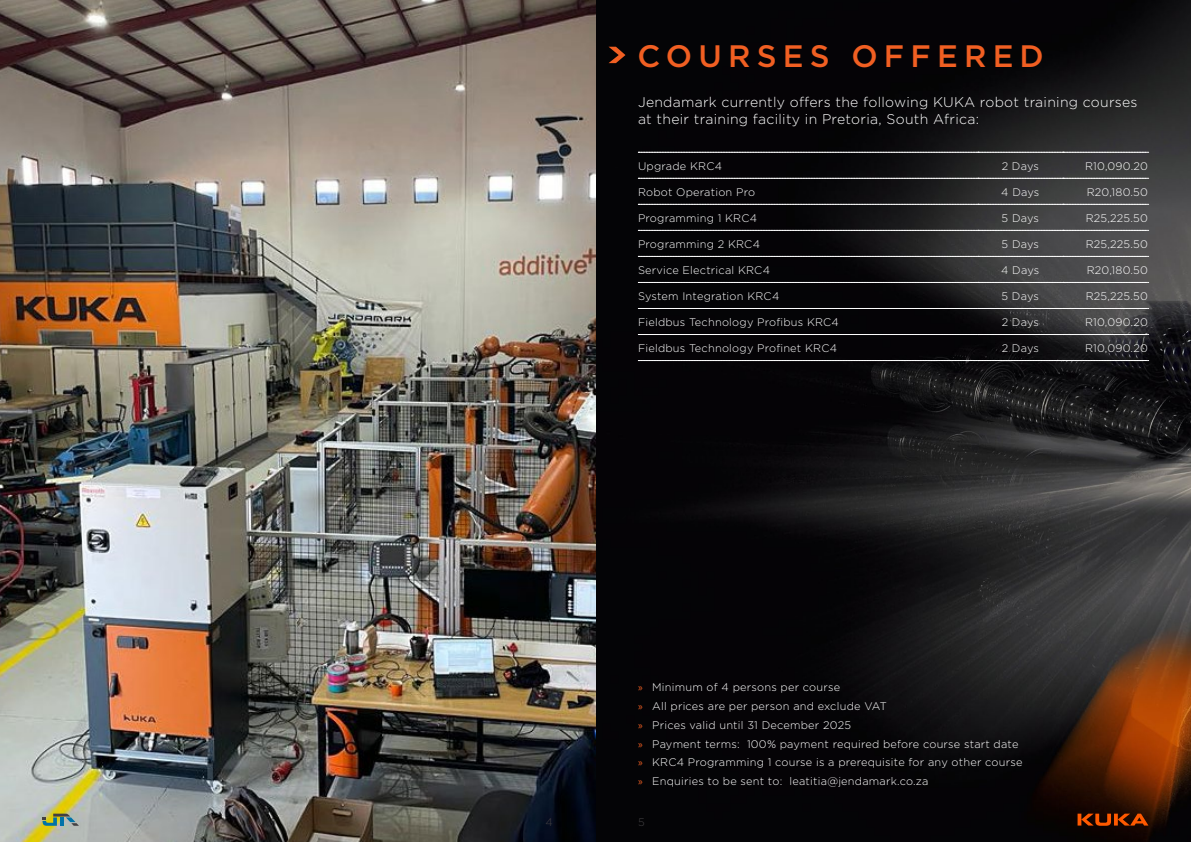
<style>
.page{position:relative;width:1191px;height:842px;background:#fff}
.page>*{position:absolute;margin:0;border:0;box-sizing:border-box;transform-origin:0 0}
.t1{font:500 31px "Gotham";letter-spacing:.2em;color:#f15f22}
.t2{font:300 14px/16.8px "Gotham";letter-spacing:.02em;color:#fff}
.t3{font:300 11px/18.9px "Gotham";letter-spacing:.02em;color:#fff}
.t4{font:300 11px "Gotham";color:#424042}
.s1{font-family:"Myriad Pro";font-weight:400;color:#f15f22}
</style>
<div class="page">
<img style="left:595px;top:0;width:596px;height:842px">
<svg style="left:608px;top:47px;width:17px;height:16px"></svg>
<svg style="left:638px;top:152px;width:510px;height:1px"></svg>
<svg style="left:638px;top:178px;width:510px;height:1px"></svg>
<svg style="left:638px;top:204px;width:510px;height:1px"></svg>
<svg style="left:638px;top:230px;width:510px;height:1px"></svg>
<svg style="left:638px;top:256px;width:510px;height:1px"></svg>
<svg style="left:638px;top:282px;width:510px;height:1px"></svg>
<svg style="left:638px;top:308px;width:510px;height:1px"></svg>
<svg style="left:638px;top:334px;width:510px;height:1px"></svg>
<svg style="left:638px;top:360px;width:510px;height:1px"></svg>
<img style="left:0;top:0;width:595px;height:842px">
<svg style="left:42px;top:814px;width:37px;height:12px"></svg>
<svg style="left:1077px;top:814px;width:71px;height:12px"></svg>
<h1 class="t1" style="left:637px;top:36px;width:408px">COURSES OFFERED</h1>
<p class="t2" style="left:638px;top:93px;width:501px">Jendamark currently offers the following KUKA robot training courses at their training facility in Pretoria, South Africa:</p>
<p class="t3" style="left:638px;top:156px;width:86px">Upgrade KRC4</p>
<p class="t3" style="left:1001px;top:156px;width:39px">2 Days</p>
<p class="t3" style="left:1085px;top:156px;width:64px">R10,090.20</p>
<p class="t3" style="left:638px;top:182px;width:118px">Robot Operation Pro</p>
<p class="t3" style="left:1001px;top:182px;width:40px">4 Days</p>
<p class="t3" style="left:1086px;top:182px;width:63px">R20,180.50</p>
<p class="t3" style="left:638px;top:208px;width:121px">Programming 1 KRC4</p>
<p class="t3" style="left:1001px;top:208px;width:39px">5 Days</p>
<p class="t3" style="left:1085px;top:208px;width:64px">R25,225.50</p>
<p class="t3" style="left:638px;top:234px;width:123px">Programming 2 KRC4</p>
<p class="t3" style="left:1001px;top:234px;width:39px">5 Days</p>
<p class="t3" style="left:1085px;top:234px;width:64px">R25,225.50</p>
<p class="t3" style="left:638px;top:260px;width:133px">Service Electrical KRC4</p>
<p class="t3" style="left:1001px;top:260px;width:40px">4 Days</p>
<p class="t3" style="left:1086px;top:260px;width:63px">R20,180.50</p>
<p class="t3" style="left:638px;top:286px;width:143px">System Integration KRC4</p>
<p class="t3" style="left:1001px;top:286px;width:39px">5 Days</p>
<p class="t3" style="left:1085px;top:286px;width:64px">R25,225.50</p>
<p class="t3" style="left:638px;top:312px;width:202px">Fieldbus Technology Profibus KRC4</p>
<p class="t3" style="left:1001px;top:312px;width:39px">2 Days</p>
<p class="t3" style="left:1085px;top:312px;width:64px">R10,090.20</p>
<p class="t3" style="left:638px;top:338px;width:200px">Fieldbus Technology Profinet KRC4</p>
<p class="t3" style="left:1001px;top:338px;width:39px">2 Days</p>
<p class="t3" style="left:1085px;top:338px;width:64px">R10,090.20</p>
<p class="t3" style="left:638px;top:677px;width:386px"><span class="s1">»</span> Minimum of 4 persons per course<br><span class="s1">»</span> All prices are per person and exclude VAT<br><span class="s1">»</span> Prices valid until 31 December 2025<br><span class="s1">»</span> Payment terms: 100% payment required before course start date <span class="s1">»</span> KRC4 Programming 1 course is a prerequisite for any other course <span class="s1">»</span> Enquiries to be sent to: leatitia@jendamark.co.za</p>
<p class="t4" style="left:545px;top:815px;width:9px">4</p>
<p class="t4" style="left:638px;top:815px;width:8px">5</p>
</div>
